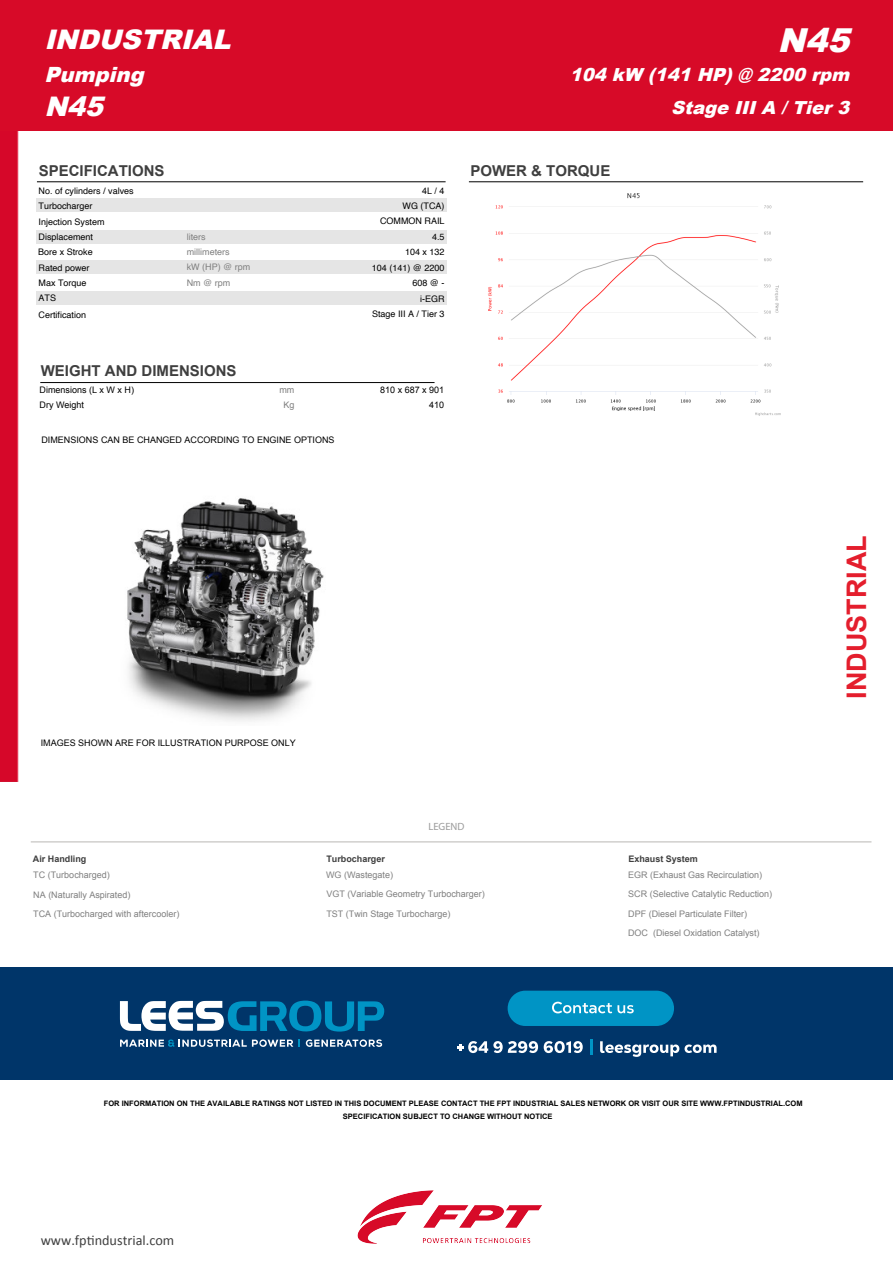
<style>
.page{position:relative;width:893px;height:1263px;background:#fff}
.page>*{position:absolute;margin:0;border:0;box-sizing:border-box;transform-origin:0 0}
.t1{font:italic 900 33px "Arial";color:#fff}
.t2{font:italic 900 27px "Arial";color:#fff}
.t3{font:700 27px "Arial";color:#e41e2d}
.t4{font:italic 900 21px "Arial";color:#fff}
.t5{font:italic 900 18px "Arial";color:#fff}
.t6{font:700 15px "Arial";color:#3f3f3f}
.t7{font:14.25px "Calibri";color:#404040}
.t8{font:10.5px "Myriad Pro";color:#9c9c9c}
.t9{font:9px "Arial";color:#7f7f7f}
.t10{font:9px/15.5px "Helvetica";color:#000;text-align:right}
.t11{font:9px "Arial";color:#000}
.t12{font:700 9px "Arial";color:#3f3f3f}
.t13{font:9px "Helvetica";color:#7f7f7f}
.t14{font:700 7.5px/13.5px "Arial";color:#000}
</style>
<div class="page">
<div style="left:36px;top:198px;width:410px;height:14px;background:#e5e5e5"></div>
<div style="left:36px;top:230px;width:410px;height:14px;background:#e5e5e5"></div>
<div style="left:36px;top:260px;width:410px;height:14px;background:#e5e5e5"></div>
<div style="left:36px;top:291px;width:410px;height:14px;background:#e5e5e5"></div>
<hr style="left:37px;top:182px;width:409px;height:1px;background:#000">
<hr style="left:469px;top:182px;width:394px;height:1px;background:#000">
<hr style="left:40px;top:382px;width:395px;height:1px;background:#000">
<img style="left:0;top:0;width:19px;height:782px">
<div style="left:1px;top:1px;width:892px;height:130px;background:#d70a28"></div>
<img style="left:357px;top:1190px;width:185px;height:54px">
<img style="left:127px;top:498px;width:197px;height:223px">
<img style="left:488px;top:193px;width:293px;height:223px">
<hr style="left:31px;top:841px;width:840px;height:1px;background:#b9b7b4">
<div style="left:0;top:968px;width:893px;height:112px;background:#003569"></div>
<svg style="left:120px;top:1039px;width:180px;height:8px"></svg>
<svg style="left:306px;top:1039px;width:76px;height:8px"></svg>
<svg style="left:120px;top:1000px;width:264px;height:32px"></svg>
<div style="left:508px;top:991px;width:166px;height:35px;background:#0094c5;border-radius:18px"></div>
<svg style="left:552px;top:1002px;width:82px;height:11px"></svg>
<svg style="left:544px;top:1041px;width:39px;height:12px"></svg>
<svg style="left:600px;top:1041px;width:79px;height:16px"></svg>
<svg style="left:685px;top:1044px;width:32px;height:9px"></svg>
<hr style="left:590px;top:1039px;width:3px;height:15px;background:#0094c5">
<svg style="left:457px;top:1041px;width:81px;height:12px"></svg>
<h2 class="t2" style="left:44px;top:20px;width:197px">INDUSTRIAL</h2>
<h3 class="t4" style="left:44px;top:59px;width:108px">Pumping</h3>
<h1 class="t1" style="left:778px;top:17px;width:84px">N45</h1>
<h3 class="t5" style="left:570px;top:61px;width:287px">104 kW (141 HP)@ 2200 rpm</h3>
<h2 class="t2" style="left:44px;top:87px;width:69px">N45</h2>
<h3 class="t5" style="left:671px;top:95px;width:186px">Stage IIIA /Tier3</h3>
<h3 class="t6" style="left:39px;top:161px;width:127px">SPECIFICATIONS</h3>
<p class="t10" style="left:38px;top:183px;width:97px;text-align:left">No. of cylinders / valves<br>Turbocharger<br>Injection System<br>Displacement<br>Bore x Stroke<br>Rated power<br>Max Torque<br>ATS</p>
<p class="t10" style="left:39px;top:307px;width:49px">Certification</p>
<p class="t11" style="left:422px;top:185px;width:24px">4L / 4</p>
<p class="t10" style="left:380px;top:198px;width:66px">WG (TCA)<br>COMMON RAIL</p>
<p class="t13" style="left:187px;top:230px;width:20px">liters</p>
<p class="t10" style="left:405px;top:229px;width:41px">4.5<br>104 x 132</p>
<p class="t13" style="left:187px;top:260px;width:65px">kW (HP) @ rpm</p>
<p class="t10" style="left:372px;top:260px;width:74px">104 (141) @ 2200</p>
<p class="t13" style="left:187px;top:276px;width:45px">Nm @ rpm</p>
<p class="t10" style="left:412px;top:276px;width:34px">608 @ - i-EGR</p>
<p class="t13" style="left:187px;top:245px;width:44px">millimeters</p>
<p class="t10" style="left:372px;top:307px;width:74px">Stage III A / Tier 3</p>
<h3 class="t6" style="left:41px;top:361px;width:197px">WEIGHT AND DIMENSIONS</h3>
<p class="t11" style="left:40px;top:384px;width:96px">Dimensions (L x W x H)</p>
<p class="t9" style="left:279px;top:384px;width:16px">mm</p>
<p class="t11" style="left:380px;top:384px;width:66px">810 x 687 x 901</p>
<p class="t11" style="left:40px;top:399px;width:46px">Dry Weight</p>
<p class="t9" style="left:283px;top:399px;width:13px">Kg</p>
<p class="t11" style="left:429px;top:399px;width:17px">410</p>
<p class="t11" style="left:41px;top:434px;width:295px">DIMENSIONS CAN BE CHANGED ACCORDING TO ENGINE OPTIONS</p>
<h3 class="t6" style="left:470px;top:161px;width:142px">POWER &amp; TORQUE</h3>
<p class="t11" style="left:41px;top:737px;width:257px">IMAGES SHOWN ARE FOR ILLUSTRATION PURPOSE ONLY</p>
<p class="t8" style="left:429px;top:821px;width:37px">LEGEND</p>
<p class="t12" style="left:33px;top:853px;width:55px">Air Handling</p>
<p class="t12" style="left:326px;top:853px;width:60px">Turbocharger</p>
<p class="t9" style="left:33px;top:869px;width:78px">TC (Turbocharged)</p>
<p class="t9" style="left:326px;top:868px;width:69px">WG (Wastegate)</p>
<p class="t9" style="left:33px;top:889px;width:99px">NA (Naturally Aspirated)</p>
<p class="t9" style="left:326px;top:888px;width:160px">VGT (Variable Geometry Turbocharger)</p>
<p class="t9" style="left:33px;top:908px;width:148px">TCA (Turbocharged with aftercooler)</p>
<p class="t9" style="left:326px;top:908px;width:126px">TST (Twin Stage Turbocharge)</p>
<p class="t12" style="left:628px;top:853px;width:71px">Exhaust System</p>
<p class="t9" style="left:628px;top:868px;width:136px">EGR (Exhaust Gas Recirculation)</p>
<p class="t9" style="left:628px;top:908px;width:121px">DPF (Diesel Particulate Filter)</p>
<p class="t9" style="left:628px;top:888px;width:146px">SCR (Selective Catalytic Reduction)</p>
<p class="t9" style="left:628px;top:927px;width:133px">DOC (Diesel Oxidation Catalyst)</p>
<h2 class="t3" style="left:839px;top:699px;width:165px;rotate:-90deg">INDUSTRIAL</h2>
<p class="t14" style="left:343px;top:1096px;width:461px;text-indent:-239px">FOR INFORMATION ON THE AVAILABLE RATINGS NOT LISTED IN THIS DOCUMENT PLEASE CONTACT THE FPT INDUSTRIAL SALES NETWORK OR VISIT OUR SITE WWW.FPTINDUSTRIAL.COM<br>SPECIFICATION SUBJECT TO CHANGE WITHOUT NOTICE</p>
<h3 class="t7" style="left:41px;top:1230px;width:135px">www.fptindustrial.com</h3>
</div>
